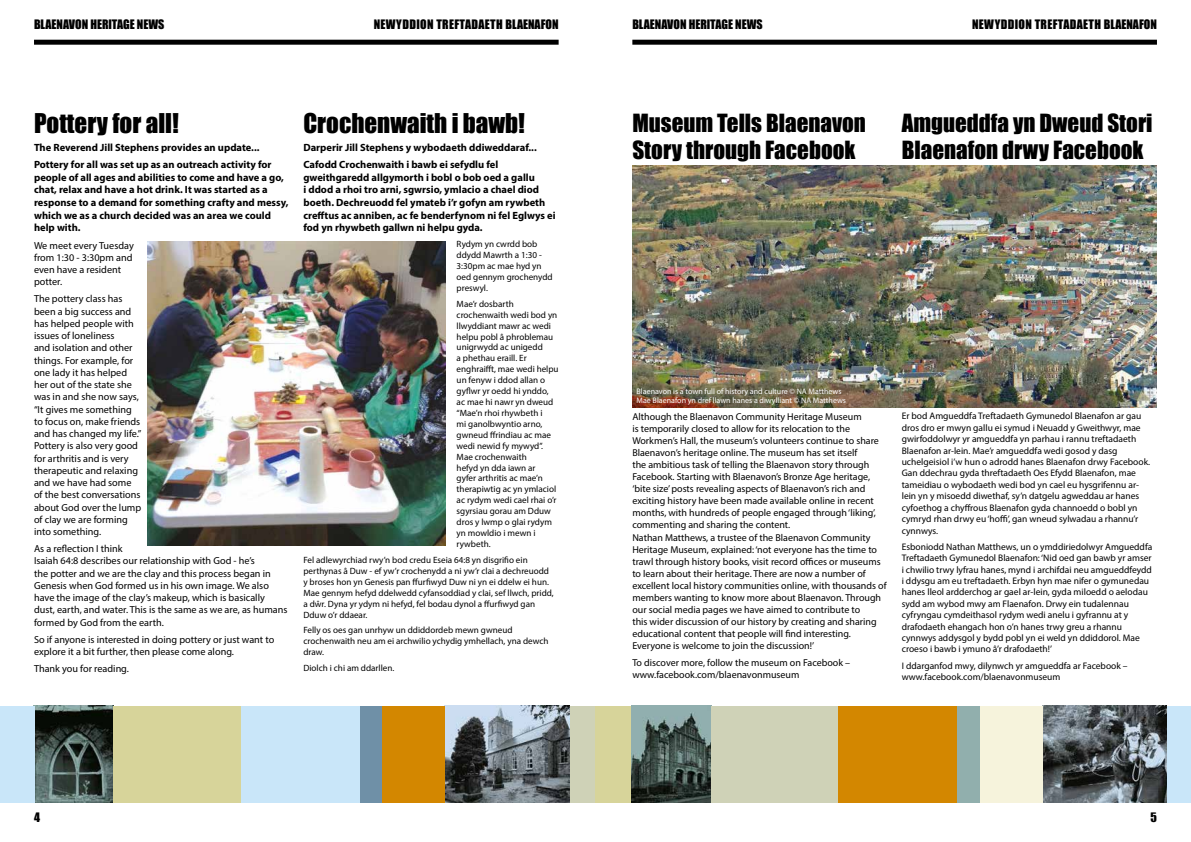
<style>
.page{position:relative;width:1191px;height:842px;background:#fff}
.page>*{position:absolute;margin:0;border:0;box-sizing:border-box;transform-origin:0 0}
.t1{font:25px "Impact";color:#000}
.t2{font:23px/27.6px "Impact";color:#000}
.t3{font:12px "Impact";letter-spacing:.03em;color:#000}
.t4{font:12px "Impact";color:#000}
.t5{font:700 10.5px/12.6px "Myriad Pro";color:#000}
.t6{font:10.2px/12.2px "Myriad Pro";color:#000}
.t7{font:10px/12px "Myriad Pro";color:#000}
.t8{font:9.5px/11.4px "Myriad Pro";color:#000}
.t9{font:9.1px/10.9px "Myriad Pro";color:#000}
.t10{font:8px/9.6px "Myriad Pro";color:#fff}
</style>
<div class="page">
<div style="left:34px;top:40px;width:524px;height:5px;background:#000"></div>
<div style="left:632px;top:40px;width:525px;height:5px;background:#000"></div>
<svg style="left:632px;top:407px;width:218px;height:1px"></svg>
<img style="left:632px;top:166px;width:525px;height:241px">
<img style="left:147px;top:241px;width:298px;height:305px">
<img style="left:34px;top:706px;width:79px;height:96px">
<img style="left:445px;top:706px;width:125px;height:96px">
<div style="left:0;top:706px;width:34px;height:96px;background:#c9e6f9"></div>
<div style="left:113px;top:706px;width:128px;height:96px;background:#d7d49a"></div>
<div style="left:241px;top:706px;width:119px;height:96px;background:#c9e6f9"></div>
<div style="left:360px;top:706px;width:22px;height:96px;background:#6f90a7"></div>
<div style="left:382px;top:706px;width:63px;height:96px;background:#d38700"></div>
<div style="left:570px;top:706px;width:25px;height:96px;background:#cfd2b7"></div>
<img style="left:632px;top:706px;width:79px;height:96px">
<img style="left:1042px;top:706px;width:124px;height:96px">
<div style="left:595px;top:706px;width:36px;height:96px;background:#d7d49a"></div>
<div style="left:711px;top:706px;width:127px;height:96px;background:#cfd2b7"></div>
<div style="left:838px;top:706px;width:119px;height:96px;background:#d38700"></div>
<div style="left:957px;top:706px;width:23px;height:96px;background:#91afad"></div>
<div style="left:979px;top:706px;width:63px;height:96px;background:#f6f3dc"></div>
<div style="left:1167px;top:706px;width:24px;height:96px;background:#c9e6f9"></div>
<p class="t4" style="left:34px;top:15px;width:132px">BLAENAVON HERITAGE NEWS</p>
<p class="t3" style="left:374px;top:15px;width:186px">NEWYDDION TREFTADAETH BLAENAFON</p>
<p class="t4" style="left:632px;top:15px;width:132px">BLAENAVON HERITAGE NEWS</p>
<p class="t3" style="left:972px;top:15px;width:186px">NEWYDDION TREFTADAETH BLAENAFON</p>
<h2 class="t1" style="left:34px;top:104px;width:146px">Pottery for all!</h2>
<p class="t5" style="left:34px;top:138px;width:239px;line-height:17.6px">The Reverend Jill Stephens provides an update...<br>Pottery for all was set up as an outreach activity for</p>
<p class="t5" style="left:34px;top:171px;width:256px">people of all ages and abilities to come and have a go, chat, relax and have a hot drink. It was started as a response to a demand for something crafty and messy, which we as a church decided was an area we could help with.</p>
<p class="t6" style="left:34px;top:239px;width:101px">We meet every Tuesday from 1:30 - 3:30pm and even have a resident potter.</p>
<p class="t6" style="left:34px;top:293px;width:109px">The pottery class has been a big success and has helped people with issues of loneliness<br>and isolation and other things. For example, for one lady it has helped her out of the state she was in and she now says, “It gives me something to focus on, make friends and has changed my life.”<br>Pottery is also very good for arthritis and is very therapeutic and relaxing and we have had some of the best conversations about God over the lump of clay we are forming into something.</p>
<p class="t6" style="left:34px;top:542px;width:255px">As a refection I think<br>Isaiah 64:8 describes our relationship with God - he’s<br>the potter and we are the clay and this process began in Genesis when God formed us in his own image. We also have the image of the clay’s makeup, which is basically dust, earth, and water. This is the same as we are, as humans formed by God from the earth.</p>
<p class="t6" style="left:34px;top:633px;width:242px">So if anyone is interested in doing pottery or just want to explore it a bit further, then please come along.</p>
<p class="t6" style="left:34px;top:663px;width:96px">Thank you for reading.</p>
<h2 class="t1" style="left:303px;top:104px;width:223px">Crochenwaith i bawb!</h2>
<p class="t5" style="left:303px;top:138px;width:235px;line-height:17.6px">Darperir Jill Stephens y wybodaeth ddiweddaraf...<br>Cafodd Crochenwaith i bawb ei sefydlu fel</p>
<p class="t5" style="left:303px;top:171px;width:254px">gweithgaredd allgymorth i bobl o bob oed a gallu<br>i ddod a rhoi tro arni, sgwrsio, ymlacio a chael diod boeth. Dechreuodd fel ymateb i’r gofyn am rywbeth creftus ac anniben, ac fe benderfynom ni fel Eglwys ei fod yn rhywbeth gallwn ni helpu gyda.</p>
<p class="t9" style="left:456px;top:239px;width:98px">Rydym yn cwrdd bob ddydd Mawrth a 1:30 -<br>3:30pm ac mae hyd yn oed gennym grochenydd preswyl.</p>
<p class="t9" style="left:456px;top:298px;width:103px">Mae’r dosbarth crochenwaith wedi bod yn llwyddiant mawr ac wedi helpu pobl â phroblemau unigrwydd ac unigedd<br>a phethau eraill. Er enghraift, mae wedi helpu un fenyw i ddod allan o gyfwr yr oedd hi ynddo, ac mae hi nawr yn dweud “Mae’n rhoi rhywbeth i<br>mi ganolbwyntio arno, gwneud frindiau ac mae wedi newid fy mywyd”.<br>Mae crochenwaith<br>hefyd yn dda iawn ar<br>gyfer arthritis ac mae’n therapiwtig ac yn ymlaciol ac rydym wedi cael rhai o’r sgyrsiau gorau am Dduw dros y lwmp o glai rydym yn mowldio i mewn i rywbeth.</p>
<p class="t9" style="left:303px;top:554px;width:252px">Fel adlewyrchiad rwy’n bod credu Eseia 64:8 yn disgrifo ein perthynas â Duw - ef yw’r crochenydd a ni yw’r clai a dechreuodd y broses hon yn Genesis pan furfwyd Duw ni yn ei ddelw ei hun.<br>Mae gennym hefyd ddelwedd cyfansoddiad y clai, sef llwch, pridd, a dŵr. Dyna yr ydym ni hefyd, fel bodau dynol a furfwyd gan Dduw o’r ddaear.</p>
<p class="t9" style="left:303px;top:625px;width:246px">Felly os oes gan unrhyw un ddiddordeb mewn gwneud crochenwaith neu am ei archwilio ychydig ymhellach, yna dewch draw.</p>
<p class="t9" style="left:303px;top:662px;width:92px">Diolch i chi am ddarllen.</p>
<h2 class="t2" style="left:632px;top:108px;width:235px">Museum Tells Blaenavon<br>Story through Facebook</h2>
<h1 class="t2" style="left:901px;top:108px;width:252px">Amgueddfa yn Dweud Stori<br>Blaenafon drwy Facebook</h1>
<p class="t10" style="left:636px;top:386px;width:211px">Blaenavon is a town full of history and culture © NA Matthews<br>Mae Blaenafon yn dref llawn hanes a diwylliant © NA Matthews</p>
<p class="t7" style="left:632px;top:410px;width:248px">Although the Blaenavon Community Heritage Museum<br>is temporarily closed to allow for its relocation to the Workmen’s Hall, the museum’s volunteers continue to share Blaenavon’s heritage online. The museum has set itself<br>the ambitious task of telling the Blaenavon story through Facebook. Starting with Blaenavon’s Bronze Age heritage, ‘bite size’ posts revealing aspects of Blaenavon’s rich and exciting history have been made available online in recent months, with hundreds of people engaged through ‘liking’, commenting and sharing the content.</p>
<p class="t7" style="left:632px;top:532px;width:256px">Nathan Matthews, a trustee of the Blaenavon Community Heritage Museum, explained: ‘not everyone has the time to trawl through history books, visit record ofces or museums to learn about their heritage. There are now a number of excellent local history communities online, with thousands of members wanting to know more about Blaenavon. Through our social media pages we have aimed to contribute to<br>this wider discussion of our history by creating and sharing educational content that people will fnd interesting.<br>Everyone is welcome to join the discussion!’</p>
<p class="t7" style="left:632px;top:657px;width:219px">To discover more, follow the museum on Facebook – www.facebook.com/blaenavonmuseum</p>
<p class="t8" style="left:901px;top:410px;width:250px">Er bod Amgueddfa Treftadaeth Gymunedol Blaenafon ar gau dros dro er mwyn gallu ei symud i Neuadd y Gweithwyr, mae gwirfoddolwyr yr amgueddfa yn parhau i rannu treftadaeth Blaenafon ar-lein. Mae’r amgueddfa wedi gosod y dasg uchelgeisiol i’w hun o adrodd hanes Blaenafon drwy Facebook.<br>Gan ddechrau gyda threftadaeth Oes Efydd Blaenafon, mae tameidiau o wybodaeth wedi bod yn cael eu hysgrifennu ar&shy;lein yn y misoedd diwethaf, sy’n datgelu agweddau ar hanes cyfoethog a chyfrous Blaenafon gyda channoedd o bobl yn cymryd rhan drwy eu ‘hof’, gan wneud sylwadau a rhannu’r cynnwys.</p>
<p class="t8" style="left:901px;top:541px;width:252px">Esboniodd Nathan Matthews, un o ymddiriedolwyr Amgueddfa Treftadaeth Gymunedol Blaenafon: ‘Nid oed gan bawb yr amser i chwilio trwy lyfrau hanes, mynd i archifdai neu amgueddfeydd i ddysgu am eu treftadaeth. Erbyn hyn mae nifer o gymunedau hanes lleol ardderchog ar gael ar-lein, gyda miloedd o aelodau sydd am wybod mwy am Flaenafon. Drwy ein tudalennau cyfryngau cymdeithasol rydym wedi anelu i gyfrannu at y drafodaeth ehangach hon o’n hanes trwy greu a rhannu cynnwys addysgol y bydd pobl yn ei weld yn ddiddorol. Mae croeso i bawb i ymuno â’r drafodaeth!’</p>
<p class="t8" style="left:901px;top:660px;width:227px">I ddarganfod mwy, dilynwch yr amgueddfa ar Facebook – www.facebook.com/blaenavonmuseum</p>
<p class="t4" style="left:34px;top:808px;width:7px">4</p>
<p class="t4" style="left:1150px;top:808px;width:8px">5</p>
</div>
